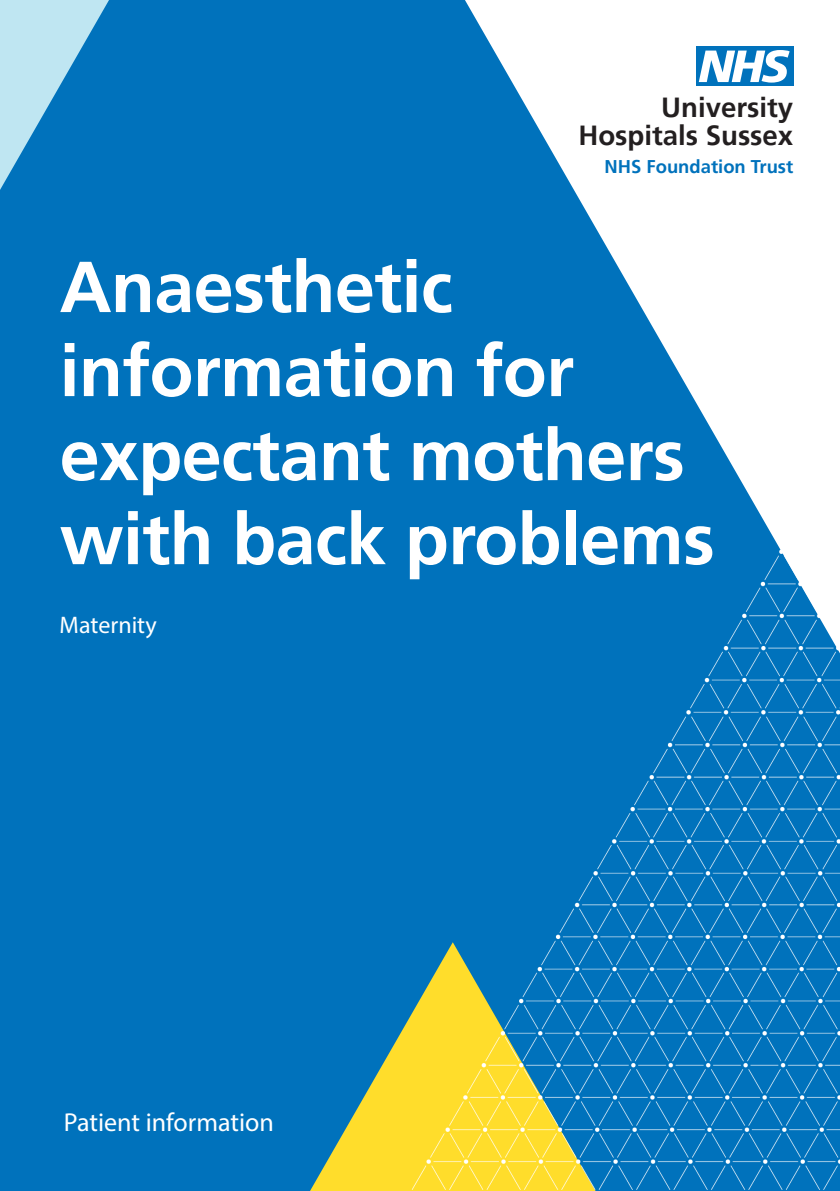
<style>
.page{position:relative;width:840px;height:1191px;background:#fff}
.page>*{position:absolute;margin:0;border:0;box-sizing:border-box;transform-origin:0 0}
.Leaflet_title{font:700 72px/84px "Frutiger LT Std";letter-spacing:-.01em;color:#fff}
.t1{font:700 27.6px/28px "Frutiger";color:#231f20;text-align:right}
.t2{font:26px "Myriad Pro";color:#fff}
.t3{font:24px "Myriad Pro";color:#fff}
.t4{font:700 18.4px "Frutiger";color:#0072bc}
</style>
<div class="page">
<div style="left:0;top:0;width:839px;height:1191px;background:#0072bc"></div>
<svg style="left:310px;top:1020px;width:98px;height:171px"></svg>
<svg style="left:0;top:0;width:109px;height:190px"></svg>
<svg style="left:465px;top:0;width:374px;height:453px;fill:#fff"></svg>
<img style="left:408px;top:453px;width:431px;height:738px">
<div style="left:695px;top:47px;width:97px;height:39px;background:#0072bc"></div>
<svg style="left:698px;top:50px;width:91px;height:33px"></svg>
<p class="t1" style="left:578px;top:93px;width:216px">University<br>Hospitals Sussex</p>
<p class="t4" style="left:604px;top:156px;width:190px">NHS Foundation Trust</p>
<p class="Leaflet_title" style="left:60px;top:245px;width:394px">Anaesthetic</p>
<p class="Leaflet_title" style="left:60px;top:329px;width:516px">information for</p>
<p class="Leaflet_title" style="left:60px;top:413px;width:656px">expectant mothers with back problems</p>
<p class="t3" style="left:60px;top:610px;width:99px">Maternity</p>
<p class="t2" style="left:64px;top:1106px;width:211px">Patient information</p>
</div>
